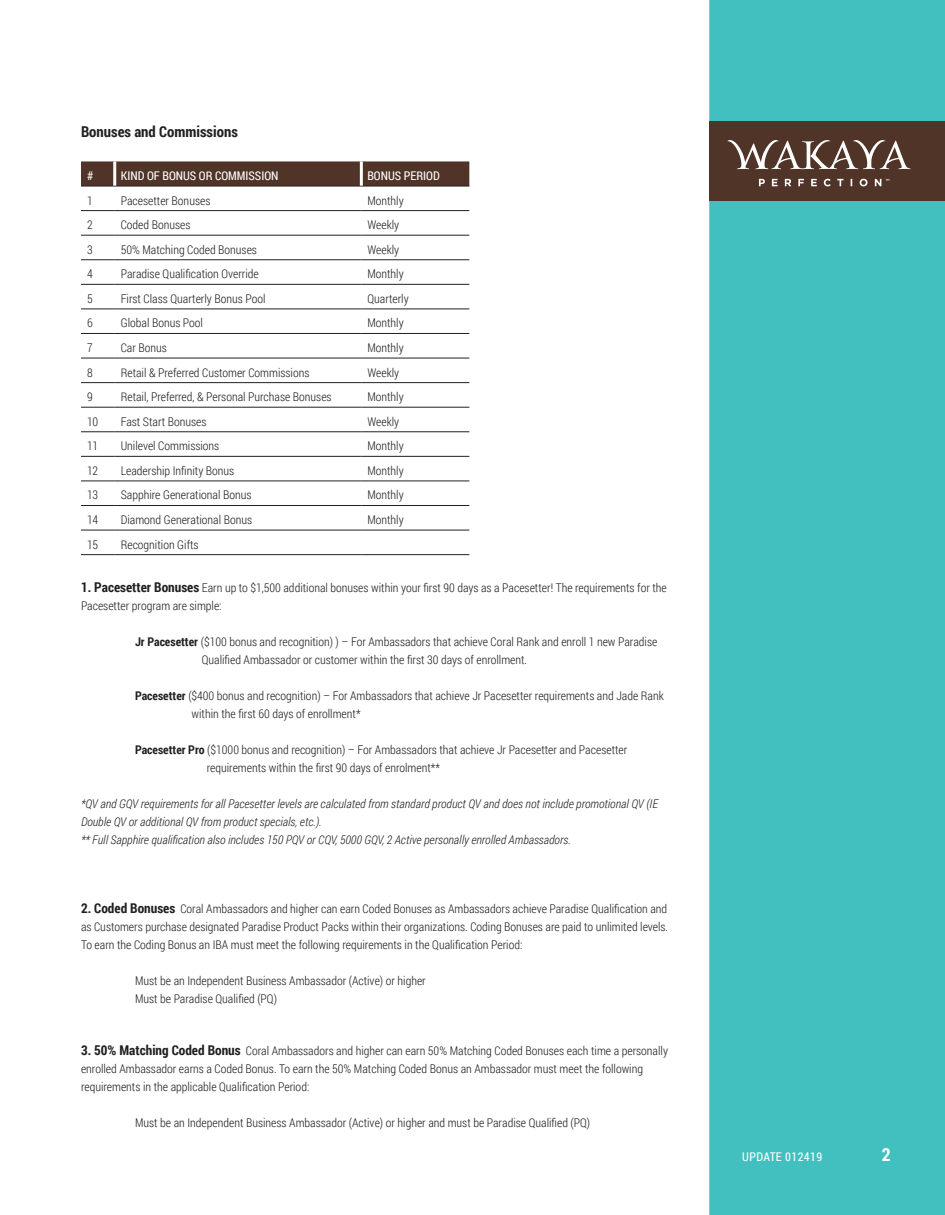
<style>
.page{position:relative;width:945px;height:1215px;background:#fff}
.page>*{position:absolute;margin:0;border:0;box-sizing:border-box;transform-origin:0 0}
.t1{font:700 18px "Roboto Condensed";color:#fff}
.Heading_1{font:700 15px "Roboto Condensed";color:#231f20}
.t2{font:300 12px/18px "Roboto Condensed";color:#231f20}
.t3{font:italic 300 12px/18px "Roboto Condensed";color:#231f20}
.t4{font:12px "Roboto Condensed";color:#fff}
.t5{font:12px "Roboto Condensed";letter-spacing:.03em;color:#fff}
.s1{font-weight:700;font-size:13.5px}
.s2{font-weight:700}
</style>
<div class="page">
<div style="left:709px;top:0;width:236px;height:1215px;background:#42c0bf"></div>
<div style="left:709px;top:122px;width:236px;height:79px;background:#503427"></div>
<svg style="left:727px;top:140px;width:184px;height:29px"></svg>
<svg style="left:759px;top:179px;width:130px;height:7px"></svg>
<svg style="left:81px;top:161px;width:388px;height:25px;background:#52372b"></svg>
<hr style="left:81px;top:186px;width:34px;height:1px;background:#231f20">
<hr style="left:81px;top:210px;width:34px;height:1px;background:#231f20">
<hr style="left:115px;top:186px;width:246px;height:1px;background:#231f20">
<hr style="left:115px;top:210px;width:246px;height:1px;background:#231f20">
<hr style="left:361px;top:186px;width:108px;height:1px;background:#231f20">
<hr style="left:361px;top:210px;width:108px;height:1px;background:#231f20">
<hr style="left:81px;top:235px;width:34px;height:1px;background:#231f20">
<hr style="left:81px;top:259px;width:34px;height:1px;background:#231f20">
<hr style="left:115px;top:235px;width:246px;height:1px;background:#231f20">
<hr style="left:115px;top:259px;width:246px;height:1px;background:#231f20">
<hr style="left:361px;top:235px;width:108px;height:1px;background:#231f20">
<hr style="left:361px;top:259px;width:108px;height:1px;background:#231f20">
<hr style="left:81px;top:333px;width:34px;height:1px;background:#231f20">
<hr style="left:115px;top:333px;width:246px;height:1px;background:#231f20">
<hr style="left:361px;top:333px;width:108px;height:1px;background:#231f20">
<hr style="left:81px;top:284px;width:34px;height:1px;background:#231f20">
<hr style="left:81px;top:358px;width:34px;height:1px;background:#231f20">
<hr style="left:81px;top:382px;width:34px;height:1px;background:#231f20">
<hr style="left:115px;top:284px;width:246px;height:1px;background:#231f20">
<hr style="left:115px;top:358px;width:246px;height:1px;background:#231f20">
<hr style="left:115px;top:382px;width:246px;height:1px;background:#231f20">
<hr style="left:361px;top:284px;width:108px;height:1px;background:#231f20">
<hr style="left:361px;top:358px;width:108px;height:1px;background:#231f20">
<hr style="left:361px;top:382px;width:108px;height:1px;background:#231f20">
<hr style="left:81px;top:309px;width:34px;height:1px;background:#231f20">
<hr style="left:115px;top:309px;width:246px;height:1px;background:#231f20">
<hr style="left:361px;top:309px;width:108px;height:1px;background:#231f20">
<hr style="left:81px;top:407px;width:34px;height:1px;background:#231f20">
<hr style="left:115px;top:407px;width:246px;height:1px;background:#231f20">
<hr style="left:361px;top:407px;width:108px;height:1px;background:#231f20">
<hr style="left:81px;top:431px;width:34px;height:1px;background:#231f20">
<hr style="left:115px;top:431px;width:246px;height:1px;background:#231f20">
<hr style="left:361px;top:431px;width:108px;height:1px;background:#231f20">
<hr style="left:81px;top:456px;width:34px;height:1px;background:#231f20">
<hr style="left:115px;top:456px;width:246px;height:1px;background:#231f20">
<hr style="left:361px;top:456px;width:108px;height:1px;background:#231f20">
<hr style="left:81px;top:481px;width:34px;height:1px;background:#231f20">
<hr style="left:115px;top:481px;width:246px;height:1px;background:#231f20">
<hr style="left:361px;top:481px;width:108px;height:1px;background:#231f20">
<hr style="left:81px;top:505px;width:34px;height:1px;background:#231f20">
<hr style="left:115px;top:505px;width:246px;height:1px;background:#231f20">
<hr style="left:361px;top:505px;width:108px;height:1px;background:#231f20">
<hr style="left:81px;top:530px;width:34px;height:1px;background:#231f20">
<hr style="left:115px;top:530px;width:246px;height:1px;background:#231f20">
<hr style="left:361px;top:530px;width:108px;height:1px;background:#231f20">
<hr style="left:81px;top:554px;width:34px;height:1px;background:#231f20">
<hr style="left:115px;top:554px;width:246px;height:1px;background:#231f20">
<hr style="left:361px;top:554px;width:108px;height:1px;background:#231f20">
<hr style="left:113px;top:161px;width:3px;height:25px;background:#fff">
<hr style="left:360px;top:161px;width:3px;height:25px;background:#fff">
<p class="Heading_1" style="left:81px;top:121px;width:158px">Bonuses and Commissions</p>
<p class="t4" style="left:87px;top:167px;width:8px">#</p>
<p class="t4" style="left:121px;top:167px;width:159px">KIND OF BONUS OR COMMISSION</p>
<p class="t4" style="left:367px;top:167px;width:74px">BONUS PERIOD</p>
<p class="t2" style="left:87px;top:191px;width:7px">1</p>
<p class="t2" style="left:121px;top:191px;width:91px">Pacesetter Bonuses</p>
<p class="t2" style="left:367px;top:191px;width:38px">Monthly</p>
<p class="t2" style="left:87px;top:216px;width:7px">2</p>
<p class="t2" style="left:121px;top:216px;width:71px">Coded Bonuses</p>
<p class="t2" style="left:367px;top:216px;width:33px">Weekly</p>
<p class="t2" style="left:87px;top:240px;width:7px">3</p>
<p class="t2" style="left:121px;top:240px;width:138px">50% Matching Coded Bonuses</p>
<p class="t2" style="left:367px;top:240px;width:33px">Weekly</p>
<p class="t2" style="left:87px;top:265px;width:7px">4</p>
<p class="t2" style="left:121px;top:265px;width:140px">Paradise Qualification Override</p>
<p class="t2" style="left:367px;top:265px;width:38px">Monthly</p>
<p class="t2" style="left:87px;top:289px;width:7px">5</p>
<p class="t2" style="left:121px;top:289px;width:146px">First Class Quarterly Bonus Pool</p>
<p class="t2" style="left:367px;top:289px;width:43px">Quarterly</p>
<p class="t2" style="left:87px;top:314px;width:7px">6</p>
<p class="t2" style="left:121px;top:314px;width:84px">Global Bonus Pool</p>
<p class="t2" style="left:367px;top:314px;width:38px">Monthly</p>
<p class="t2" style="left:87px;top:338px;width:7px">7</p>
<p class="t2" style="left:121px;top:338px;width:48px">Car Bonus</p>
<p class="t2" style="left:367px;top:338px;width:38px">Monthly</p>
<p class="t2" style="left:87px;top:363px;width:7px">8</p>
<p class="t2" style="left:121px;top:363px;width:190px">Retail &amp; Preferred Customer Commissions</p>
<p class="t2" style="left:367px;top:363px;width:33px">Weekly</p>
<p class="t2" style="left:87px;top:388px;width:7px">9</p>
<p class="t2" style="left:121px;top:388px;width:212px">Retail, Preferred, &amp; Personal Purchase Bonuses</p>
<p class="t2" style="left:367px;top:388px;width:38px">Monthly</p>
<p class="t2" style="left:87px;top:412px;width:13px">10</p>
<p class="t2" style="left:121px;top:412px;width:87px">Fast Start Bonuses</p>
<p class="t2" style="left:367px;top:412px;width:33px">Weekly</p>
<p class="t2" style="left:87px;top:437px;width:13px">11</p>
<p class="t2" style="left:121px;top:437px;width:100px">Unilevel Commissions</p>
<p class="t2" style="left:367px;top:437px;width:38px">Monthly</p>
<p class="t2" style="left:87px;top:461px;width:13px">12</p>
<p class="t2" style="left:121px;top:461px;width:115px">Leadership Infinity Bonus</p>
<p class="t2" style="left:367px;top:461px;width:38px">Monthly</p>
<p class="t2" style="left:87px;top:486px;width:13px">13</p>
<p class="t2" style="left:121px;top:486px;width:132px">Sapphire Generational Bonus</p>
<p class="t2" style="left:367px;top:486px;width:38px">Monthly</p>
<p class="t2" style="left:87px;top:510px;width:13px">14</p>
<p class="t2" style="left:121px;top:510px;width:133px">Diamond Generational Bonus</p>
<p class="t2" style="left:367px;top:510px;width:38px">Monthly</p>
<p class="t2" style="left:87px;top:535px;width:13px">15</p>
<p class="t2" style="left:121px;top:535px;width:79px">Recognition Gifts</p>
<p class="t2" style="left:81px;top:578px;width:587px"><span class="s1">1. Pacesetter Bonuses</span> Earn up to $1,500 additional bonuses within your first 90 days as a Pacesetter! The requirements for the<br>Pacesetter program are simple:</p>
<p class="t2" style="left:202px;top:632px;width:457px;text-indent:-67px"><span class="s2">Jr Pacesetter</span> ($100 bonus and recognition) ) – For Ambassadors that achieve Coral Rank and enroll 1 new Paradise<br>Qualified Ambassador or customer within the first 30 days of enrollment.</p>
<p class="t2" style="left:192px;top:686px;width:474px;text-indent:-57px"><span class="s2">Pacesetter</span> ($400 bonus and recognition) – For Ambassadors that achieve Jr Pacesetter requirements and Jade Rank within the first 60 days of enrollment*</p>
<p class="t2" style="left:207px;top:740px;width:422px;text-indent:-72px"><span class="s2">Pacesetter Pro</span> ($1000 bonus and recognition) – For Ambassadors that achieve Jr Pacesetter and Pacesetter requirements within the first 90 days of enrolment**</p>
<p class="t3" style="left:81px;top:794px;width:579px">*QV and GQV requirements for all Pacesetter levels are calculated from standard product QV and does not include promotional QV (IE<br>Double QV or additional QV from product specials, etc.).<br>** Full Sapphire qualification also includes 150 PQV or CQV, 5000 GQV, 2 Active personally enrolled Ambassadors.</p>
<p class="t2" style="left:81px;top:900px;width:589px;text-align:justify"><span class="s1">2. Coded Bonuses</span> Coral Ambassadors and higher can earn Coded Bonuses as Ambassadors achieve Paradise Qualification and as Customers purchase designated Paradise Product Packs within their organizations. Coding Bonuses are paid to unlimited levels.<br>To earn the Coding Bonus an IBA must meet the following requirements in the Qualification Period:</p>
<p class="t2" style="left:135px;top:972px;width:292px">Must be an Independent Business Ambassador (Active) or higher<br>Must be Paradise Qualified (PQ)</p>
<p class="t2" style="left:81px;top:1041px;width:589px"><span class="s1">3. 50% Matching Coded Bonus</span> Coral Ambassadors and higher can earn 50% Matching Coded Bonuses each time a personally enrolled Ambassador earns a Coded Bonus. To earn the 50% Matching Coded Bonus an Ambassador must meet the following requirements in the applicable Qualification Period:</p>
<p class="t2" style="left:135px;top:1113px;width:457px">Must be an Independent Business Ambassador (Active) or higher and must be Paradise Qualified (PQ)</p>
<p class="t5" style="left:742px;top:1148px;width:81px">UPDATE 012419</p>
<h1 class="t1" style="left:882px;top:1142px;width:10px">2</h1>
</div>
